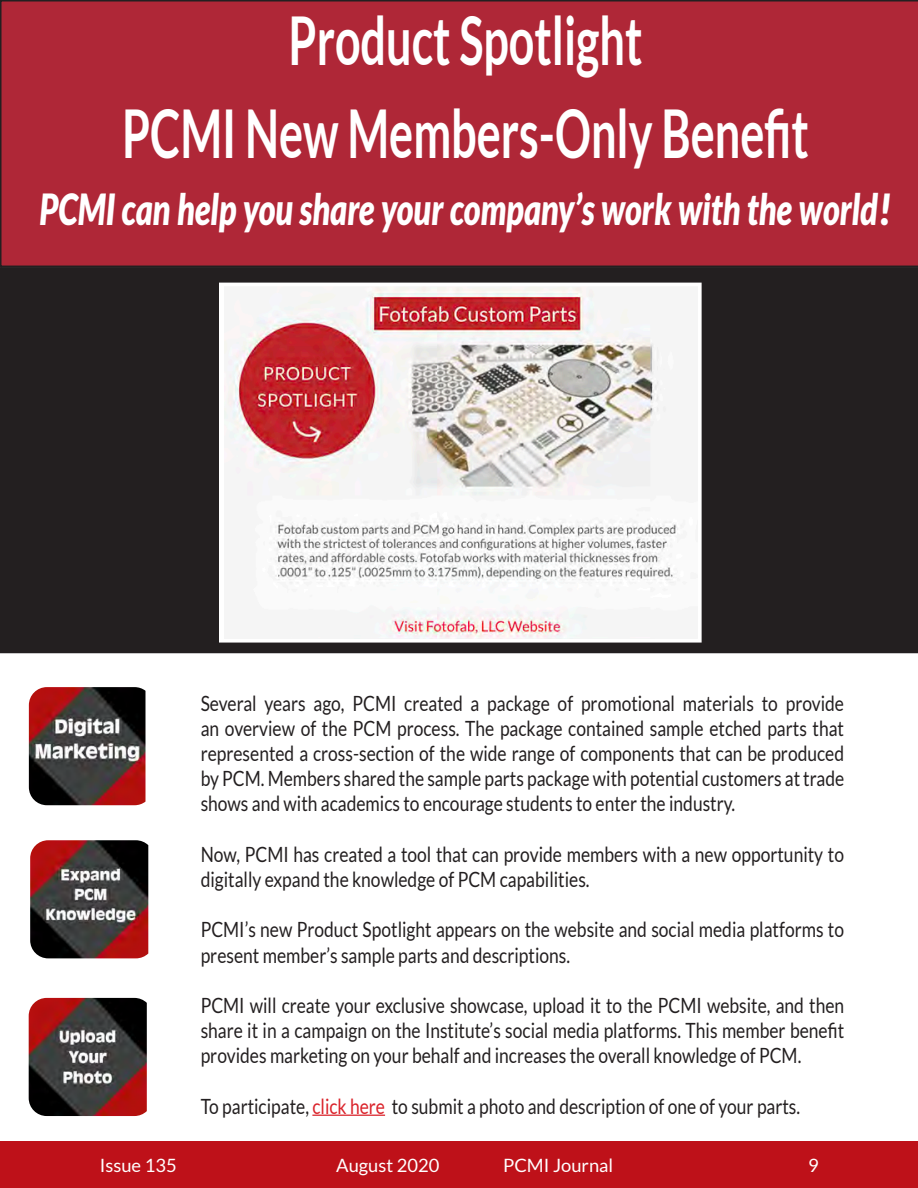
<style>
.page{position:relative;width:918px;height:1188px;background:#fff}
.page>*{position:absolute;margin:0;border:0;box-sizing:border-box;transform-origin:0 0}
.t1{font:700 67.5px "Lato";color:#fff;scale:.67 1}
.t2{font:italic 900 42.9px "Lato";color:#fff;scale:.75 1}
.t3{font:21px/25.2px "Lato";color:#231f20;text-align:justify;scale:.83 1}
.t4{font:18.3px "Lato";color:#fff}
.s1{color:#da222a}
</style>
<div class="page">
<div style="left:0;top:1142px;width:918px;height:46px;background:#be1119"></div>
<div style="left:0;top:267px;width:918px;height:386px;background:#231f20"></div>
<img style="left:224px;top:288px;width:473px;height:350px">
<div style="left:219px;top:283px;width:483px;height:360px;border:4px solid #fff"></div>
<hr style="left:312px;top:1115px;width:73px;height:1px;background:#da222a">
<img style="left:29px;top:687px;width:117px;height:118px">
<img style="left:30px;top:840px;width:118px;height:118px">
<img style="left:29px;top:998px;width:118px;height:118px">
<div style="left:0;top:0;width:918px;height:267px;background:#af2737"></div>
<p class="t1" style="left:289px;top:2px;width:530px">Product Spotlight</p>
<p class="t1" style="left:122px;top:95px;width:1026px">PCMI New Members-Only Benefit</p>
<p class="t2" style="left:40px;top:185px;width:1138px">PCMI can help you share your company’s work with the world!</p>
<p class="t3" style="left:201px;top:690px;width:777px">Several years ago, PCMI created a package of promotional materials to provide an overview of the PCM process. The package contained sample etched parts that represented a cross-section of the wide range of components that can be produced by PCM. Members shared the sample parts package with potential customers at trade shows and with academics to encourage students to enter the industry.</p>
<p class="t3" style="left:201px;top:841px;width:777px">Now, PCMI has created a tool that can provide members with a new opportunity to digitally expand the knowledge of PCM capabilities.</p>
<p class="t3" style="left:201px;top:917px;width:777px">PCMI’s new Product Spotlight appears on the website and social media platforms to present member’s sample parts and descriptions.</p>
<p class="t3" style="left:201px;top:993px;width:777px">PCMI will create your exclusive showcase, upload it to the PCMI website, and then share it in a campaign on the Institute’s social media platforms. This member benefit provides marketing on your behalf and increases the overall knowledge of PCM.</p>
<p class="t3" style="left:201px;top:1093px;width:724px">To participate, <span class="s1">click here</span> to submit a photo and description of one of your parts.</p>
<p class="t4" style="left:100px;top:1155px;width:78px">Issue 135</p>
<p class="t4" style="left:336px;top:1155px;width:105px">August 2020</p>
<p class="t4" style="left:503px;top:1155px;width:112px">PCMI Journal</p>
<p class="t4" style="left:808px;top:1155px;width:12px">9</p>
</div>
